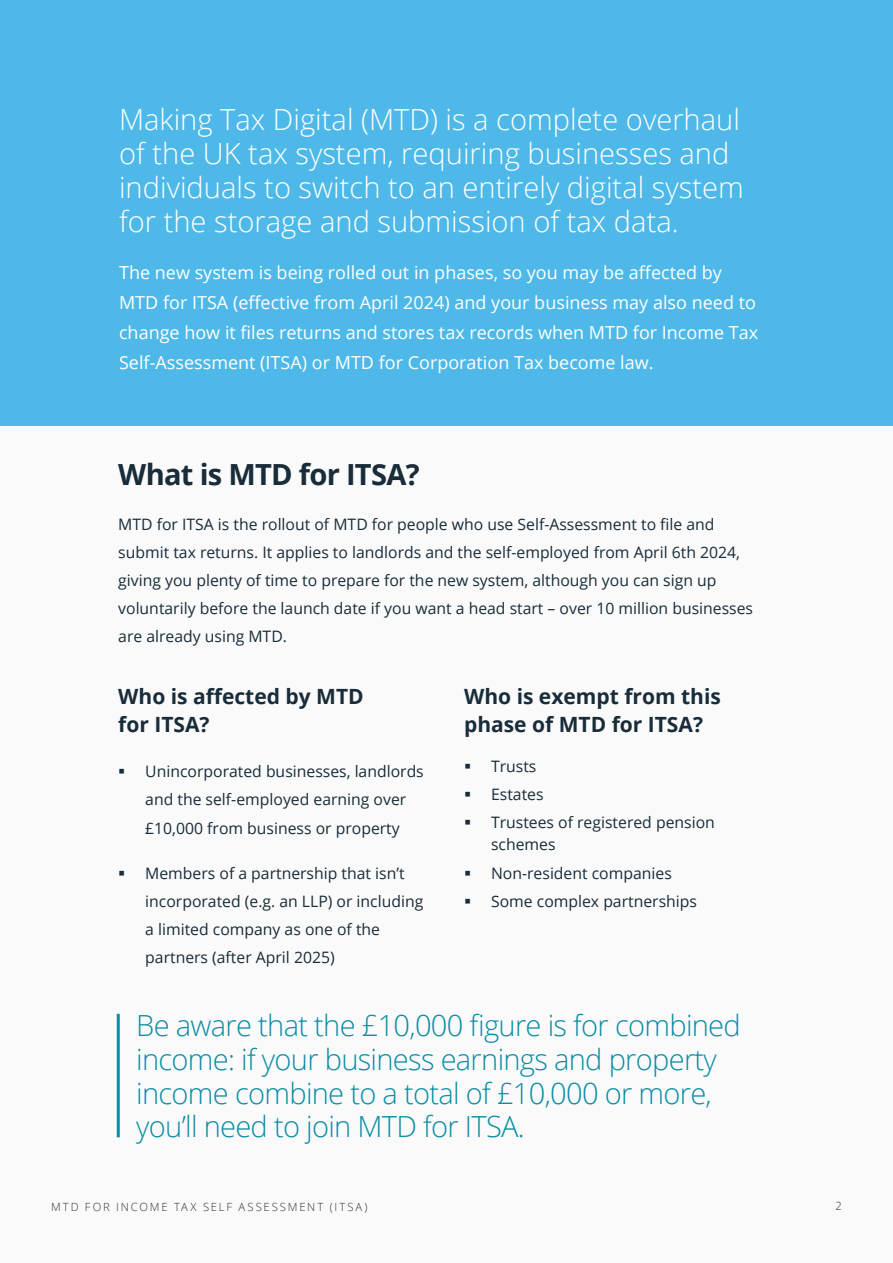
<style>
.page{position:relative;width:893px;height:1263px;background:#fafafa}
.page>*{position:absolute;margin:0;border:0;box-sizing:border-box;transform-origin:0 0}
.Intro{font:300 29.1px/33.8px "Open Sans";color:#fff}
.t1{font:300 29.1px/33.8px "Open Sans";letter-spacing:-.025em;color:#0c8da4}
.t2{font:700 29.1px "Open Sans";letter-spacing:-.025em;color:#182c39}
.t3{font:700 21px/28.2px "Open Sans";color:#182c39}
.t4{font:18px/30px "Open Sans";color:#fff}
.t5{font:15.75px/28.2px "Open Sans";color:#182c39}
.t6{font:300 11.25px "Open Sans";letter-spacing:.17em;color:#323232}
</style>
<div class="page">
<div style="left:0;top:0;width:893px;height:425px;background:#4eb9e9"></div>
<hr style="left:117px;top:1014px;width:3px;height:123px;background:#0c8da4">
<p class="Intro" style="left:119px;top:102px;width:626px">Making Tax Digital (MTD) is a complete overhaul of the UK tax system, requiring businesses and individuals to switch to an entirely digital system for the storage and submission of tax data.</p>
<p class="t4" style="left:119px;top:257px;width:641px">The new system is being rolled out in phases, so you may be affected by MTD for ITSA (effective from April 2024) and your business may also need to change how it files returns and stores tax records when MTD for Income Tax Self-Assessment (ITSA) or MTD for Corporation Tax become law.</p>
<p class="t2" style="left:118px;top:454px;width:303px">What is MTD for ITSA?</p>
<p class="t5" style="left:118px;top:510px;width:636px">MTD for ITSA is the rollout of MTD for people who use Self-Assessment to file and submit tax returns. It applies to landlords and the self-employed from April 6th 2024, giving you plenty of time to prepare for the new system, although you can sign up voluntarily before the launch date if you want a head start – over 10 million businesses are already using MTD.</p>
<p class="t3" style="left:118px;top:682px;width:247px">Who is affected by MTD for ITSA?</p>
<p class="t5" style="left:145px;top:757px;width:280px">Unincorporated businesses, landlords and the self-employed earning over £10,000 from business or property</p>
<p class="t5" style="left:145px;top:858px;width:280px">Members of a partnership that isn’t incorporated (e.g. an LLP) or including a limited company as one of the partners (after April 2025)</p>
<p class="t3" style="left:464px;top:682px;width:258px">Who is exempt from this phase of MTD for ITSA?</p>
<p class="t5" style="left:491px;top:751px;width:47px">Trusts</p>
<p class="t5" style="left:491px;top:780px;width:54px">Estates</p>
<p class="t5" style="left:491px;top:810px;width:225px;line-height:22.5px">Trustees of registered pension schemes</p>
<p class="t5" style="left:491px;top:858px;width:182px">Non-resident companies</p>
<p class="t5" style="left:491px;top:886px;width:207px">Some complex partnerships</p>
<p class="t1" style="left:136px;top:1008px;width:606px">Be aware that the £10,000 figure is for combined income: if your business earnings and property income combine to a total of £10,000 or more, you’ll need to join MTD for ITSA.</p>
<p class="t6" style="left:51px;top:1199px;width:318px">MTD FOR INCOME TAX SELF ASSESSMENT (ITSA)</p>
<p class="t6" style="left:835px;top:1198px;width:8px">2</p>
</div>
